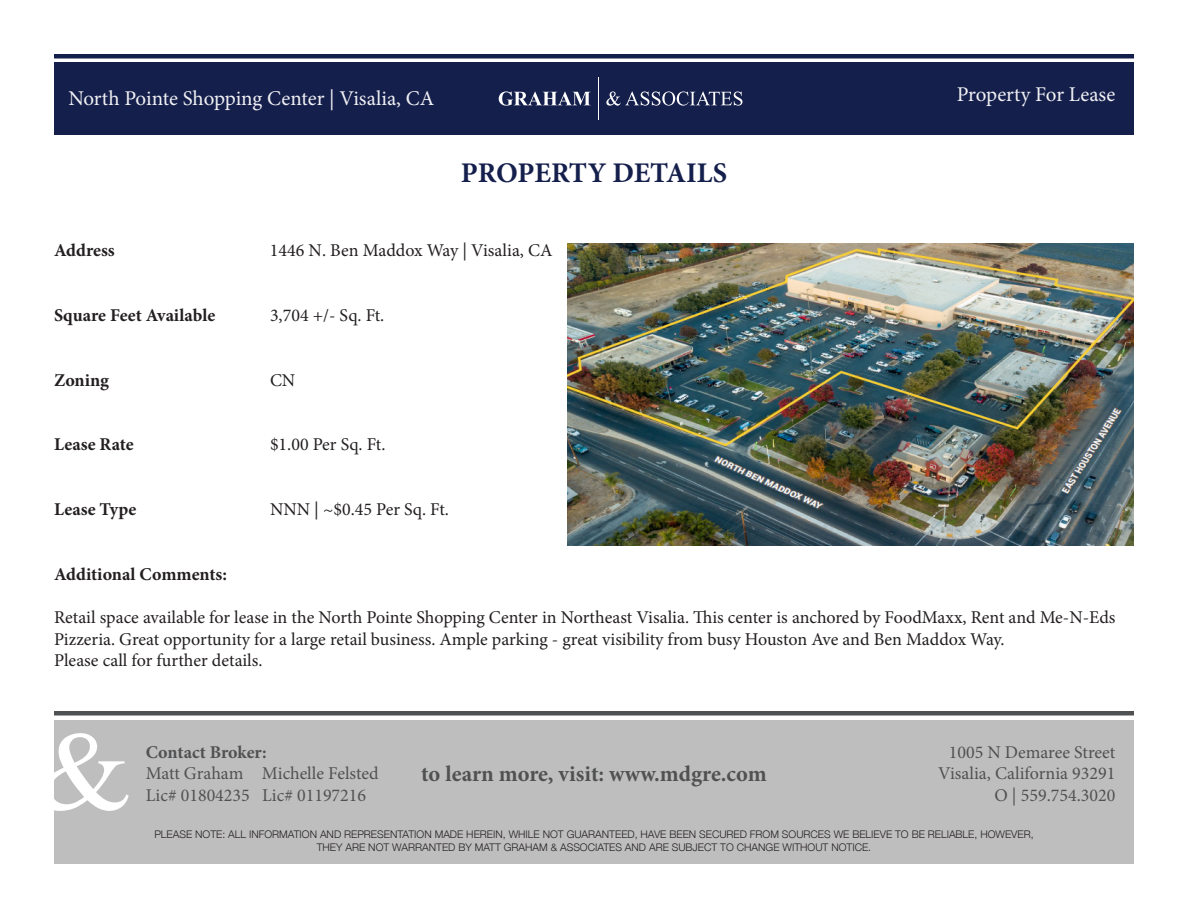
<style>
.page{position:relative;width:1188px;height:918px;background:#fff}
.page>*{position:absolute;margin:0;border:0;box-sizing:border-box;transform-origin:0 0}
.t1{font:700 28.5px "Minion Pro";letter-spacing:-.005em;color:#151f4c}
.t2{font:700 22.5px "Minion Pro";color:#505152}
.t3{font:21px "Minion Pro";letter-spacing:-.005em;color:#fff}
.t4{font:18px/21.6px "Minion Pro";color:#231f20}
.t5{font:18px "Minion Pro";color:#505152}
.t6{font:700 18px "Minion Pro";color:#231f20}
.t7{font:700 18px "Minion Pro";letter-spacing:-.005em;color:#505152}
.t8{font:300 10.5px/12.6px "Helvetica Neue";color:#231f20;text-align:center}
</style>
<div class="page">
<div style="left:54px;top:62px;width:1080px;height:73px;background:#151f4c"></div>
<hr style="left:54px;top:54px;width:1080px;height:4px;background:#151f4c">
<svg style="left:499px;top:91px;width:92px;height:15px"></svg>
<svg style="left:606px;top:91px;width:136px;height:15px"></svg>
<hr style="left:598px;top:77px;width:1px;height:43px;background:#fff">
<div style="left:54px;top:821px;width:1080px;height:43px;background:#bfbebe"></div>
<div style="left:54px;top:721px;width:1080px;height:107px;background:#bfbebe"></div>
<div style="left:54px;top:711px;width:1080px;height:5px;background:#505152"></div>
<svg style="left:54px;top:733px;width:75px;height:78px"></svg>
<img style="left:567px;top:243px;width:567px;height:302px">
<p class="t3" style="left:68px;top:84px;width:367px">North Pointe Shopping Center | Visalia, CA</p>
<p class="t3" style="left:957px;top:80px;width:160px">Property For Lease</p>
<p class="t1" style="left:461px;top:152px;width:268px">PROPERTY DETAILS</p>
<p class="t6" style="left:54px;top:238px;width:62px">Address</p>
<p class="t4" style="left:270px;top:240px;width:284px">1446 N. Ben Maddox Way | Visalia, CA</p>
<p class="t6" style="left:54px;top:302px;width:163px">Square Feet Available</p>
<p class="t4" style="left:270px;top:304px;width:116px">3,704 +/- Sq. Ft.</p>
<p class="t6" style="left:54px;top:367px;width:57px">Zoning</p>
<p class="t4" style="left:270px;top:369px;width:27px">CN</p>
<p class="t6" style="left:54px;top:432px;width:81px">Lease Rate</p>
<p class="t4" style="left:270px;top:434px;width:117px">$1.00 Per Sq. Ft.</p>
<p class="t6" style="left:54px;top:497px;width:84px">Lease Type</p>
<p class="t4" style="left:270px;top:499px;width:180px">NNN | ~$0.45 Per Sq. Ft.</p>
<p class="t6" style="left:54px;top:562px;width:175px">Additional Comments:</p>
<p class="t4" style="left:54px;top:607px;width:1063px">Retail space available for lease in the North Pointe Shopping Center in Northeast Visalia. This center is anchored by FoodMaxx, Rent and Me-N-Eds<br>Pizzeria. Great opportunity for a large retail business. Ample parking - great visibility from busy Houston Ave and Ben Maddox Way.</p>
<p class="t4" style="left:54px;top:650px;width:210px">Please call for further details.</p>
<p class="t7" style="left:146px;top:739px;width:123px">Contact Broker:</p>
<p class="t5" style="left:146px;top:762px;width:234px">Matt Graham Michelle Felsted</p>
<p class="t5" style="left:146px;top:783px;width:222px">Lic# 01804235 Lic# 01197216</p>
<p class="t2" style="left:421px;top:758px;width:347px">to learn more, visit: www.mdgre.com</p>
<p class="t5" style="left:949px;top:740px;width:168px">1005 N Demaree Street</p>
<p class="t5" style="left:938px;top:762px;width:179px">Visalia, California 93291</p>
<p class="t5" style="left:994px;top:783px;width:122px">O | 559.754.3020</p>
<p class="t8" style="left:154px;top:827px;width:881px">PLEASE NOTE: ALL INFORMATION AND REPRESENTATION MADE HEREIN, WHILE NOT GUARANTEED, HAVE BEEN SECURED FROM SOURCES WE BELIEVE TO BE RELIABLE, HOWEVER,<br>THEY ARE NOT WARRANTED BY MATT GRAHAM &amp; ASSOCIATES AND ARE SUBJECT TO CHANGE WITHOUT NOTICE.</p>
</div>
